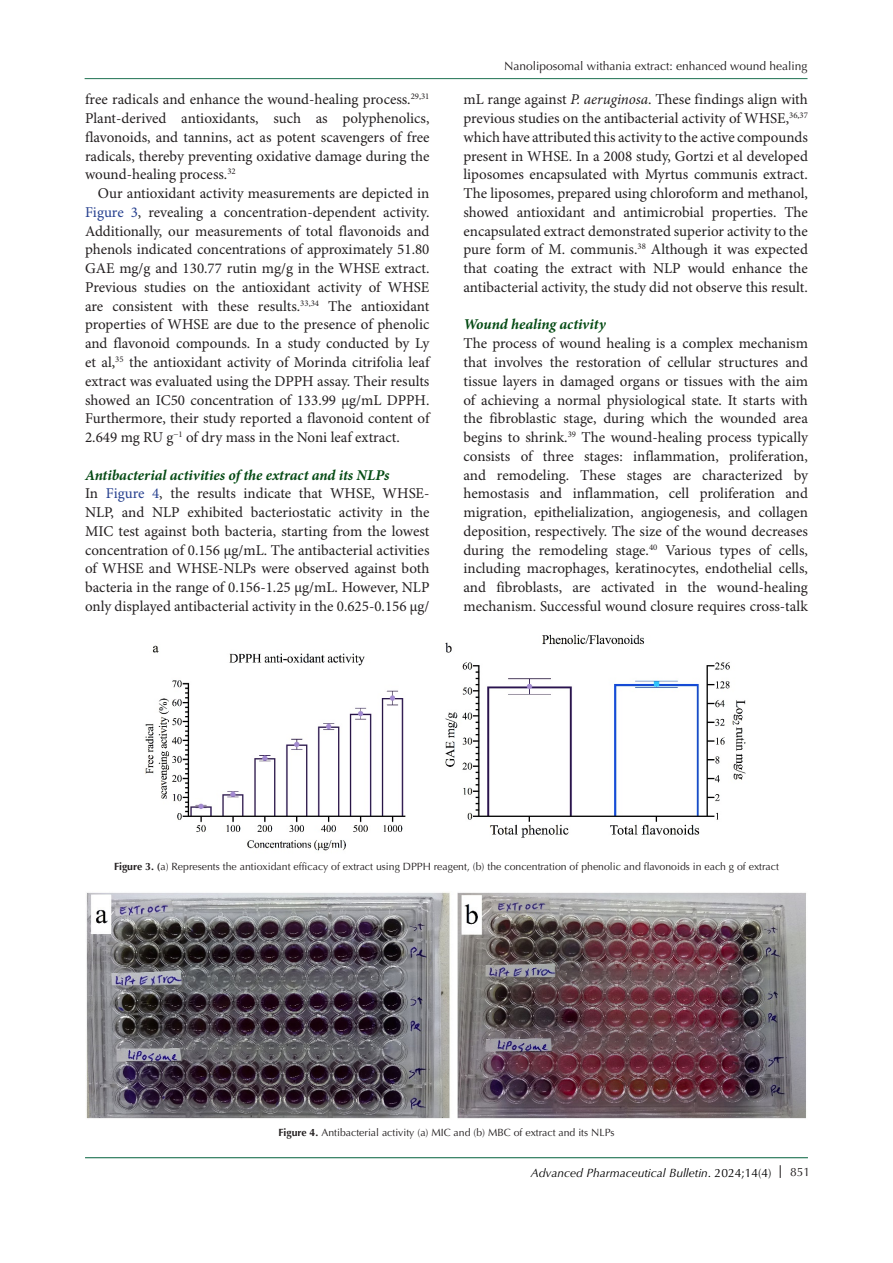
<style>
.page{position:relative;width:893px;height:1263px;background:#fff}
.page>*{position:absolute;margin:0;border:0;box-sizing:border-box;transform-origin:0 0}
.heading_4{font:15px/18.8px "Minion Pro";color:#231f20;text-align:justify}
.heading_4-2{font:italic 700 15px "Minion Pro";color:#054b14}
.heading_5{font:italic 700 15px "Minion Pro";letter-spacing:-.005em;color:#054b14}
.t1{font:12px "Optima LT Std";color:#231f20}
.t2{font:italic 12px "Optima LT Std";color:#000}
.t3{font:10.5px "Optima LT Std";color:#231f20}
.s1{color:#253f8e}
.s2{font-style:italic}
.s3{font-weight:700}
.s4{font-style:normal}
</style>
<div class="page">
<svg style="left:780px;top:1165px;width:1px;height:13px"></svg>
<hr style="left:85px;top:1157px;width:723px;height:1px;background:#1e7252">
<hr style="left:85px;top:78px;width:722px;height:1px;background:#1e7252">
<img style="left:145px;top:634px;width:601px;height:217px">
<img style="left:86px;top:892px;width:720px;height:227px">
<p class="heading_4" style="left:85px;top:91px;width:346px">free radicals and enhance the wound-healing process.<sup>29,31<br></sup>Plant-derived antioxidants, such as polyphenolics, flavonoids, and tannins, act as potent scavengers of free radicals, thereby preventing oxidative damage during the wound-healing process.<sup>32</sup></p>
<p class="heading_4" style="left:85px;top:185px;width:346px;text-indent:13px">Our antioxidant activity measurements are depicted in <span class="s1">Figure 3</span>, revealing a concentration-dependent activity.<br>Additionally, our measurements of total flavonoids and phenols indicated concentrations of approximately 51.80<br>GAE mg/g and 130.77 rutin mg/g in the WHSE extract.<br>Previous studies on the antioxidant activity of WHSE are consistent with these results.<sup>33,34</sup> The antioxidant properties of WHSE are due to the presence of phenolic and flavonoid compounds. In a study conducted by Ly et al,<sup>35</sup> the antioxidant activity of Morinda citrifolia leaf extract was evaluated using the DPPH assay. Their results showed an IC50 concentration of 133.99 µg/mL DPPH.<br>Furthermore, their study reported a flavonoid content of 2.649 mg RU g<sup>−1</sup> of dry mass in the Noni leaf extract.</p>
<p class="heading_4-2" style="left:85px;top:464px;width:306px">Antibacterial activities of the extract and its NLPs</p>
<p class="heading_4" style="left:85px;top:485px;width:346px">In <span class="s1">Figure 4</span>, the results indicate that WHSE, WHSE-NLP, and NLP exhibited bacteriostatic activity in the MIC test against both bacteria, starting from the lowest concentration of 0.156 µg/mL. The antibacterial activities of WHSE and WHSE-NLPs were observed against both bacteria in the range of 0.156-1.25 µg/mL. However, NLP only displayed antibacterial activity in the 0.625-0.156 µg/</p>
<p class="t1" style="left:504px;top:59px;width:305px">Nanoliposomal withania extract: enhanced wound healing</p>
<p class="heading_4" style="left:463px;top:91px;width:346px">mL range against <span class="s2">P. aeruginosa</span>. These findings align with previous studies on the antibacterial activity of WHSE,<sup>36,37 </sup>which have attributed this activity to the active compounds present in WHSE. In a 2008 study, Gortzi et al developed liposomes encapsulated with Myrtus communis extract.<br>The liposomes, prepared using chloroform and methanol, showed antioxidant and antimicrobial properties. The encapsulated extract demonstrated superior activity to the pure form of M. communis.<sup>38</sup> Although it was expected that coating the extract with NLP would enhance the antibacterial activity, the study did not observe this result.</p>
<p class="heading_5" style="left:463px;top:314px;width:144px">Wound healing activity</p>
<p class="heading_4" style="left:463px;top:335px;width:346px">The process of wound healing is a complex mechanism that involves the restoration of cellular structures and tissue layers in damaged organs or tissues with the aim of achieving a normal physiological state. It starts with the fibroblastic stage, during which the wounded area begins to shrink.<sup>39</sup> The wound-healing process typically consists of three stages: inflammation, proliferation, and remodeling. These stages are characterized by hemostasis and inflammation, cell proliferation and migration, epithelialization, angiogenesis, and collagen deposition, respectively. The size of the wound decreases during the remodeling stage.<sup>40</sup> Various types of cells, including macrophages, keratinocytes, endothelial cells, and fibroblasts, are activated in the wound-healing mechanism. Successful wound closure requires cross-talk</p>
<p class="t3" style="left:114px;top:860px;width:666px"><span class="s3">Figure 3. (</span>a) Represents the antioxidant efficacy of extract using DPPH reagent, (b) the concentration of phenolic and flavonoids in each g of extract</p>
<p class="t3" style="left:278px;top:1126px;width:338px"><span class="s3">Figure 4.</span> Antibacterial activity (a) MIC and (b) MBC of extract and its NLPs</p>
<p class="t2" style="left:531px;top:1165px;width:242px">Advanced Pharmaceutical Bulletin<span class="s4">. 2024;14(4)</span></p>
<p class="t1" style="left:790px;top:1165px;width:22px">851</p>
</div>
